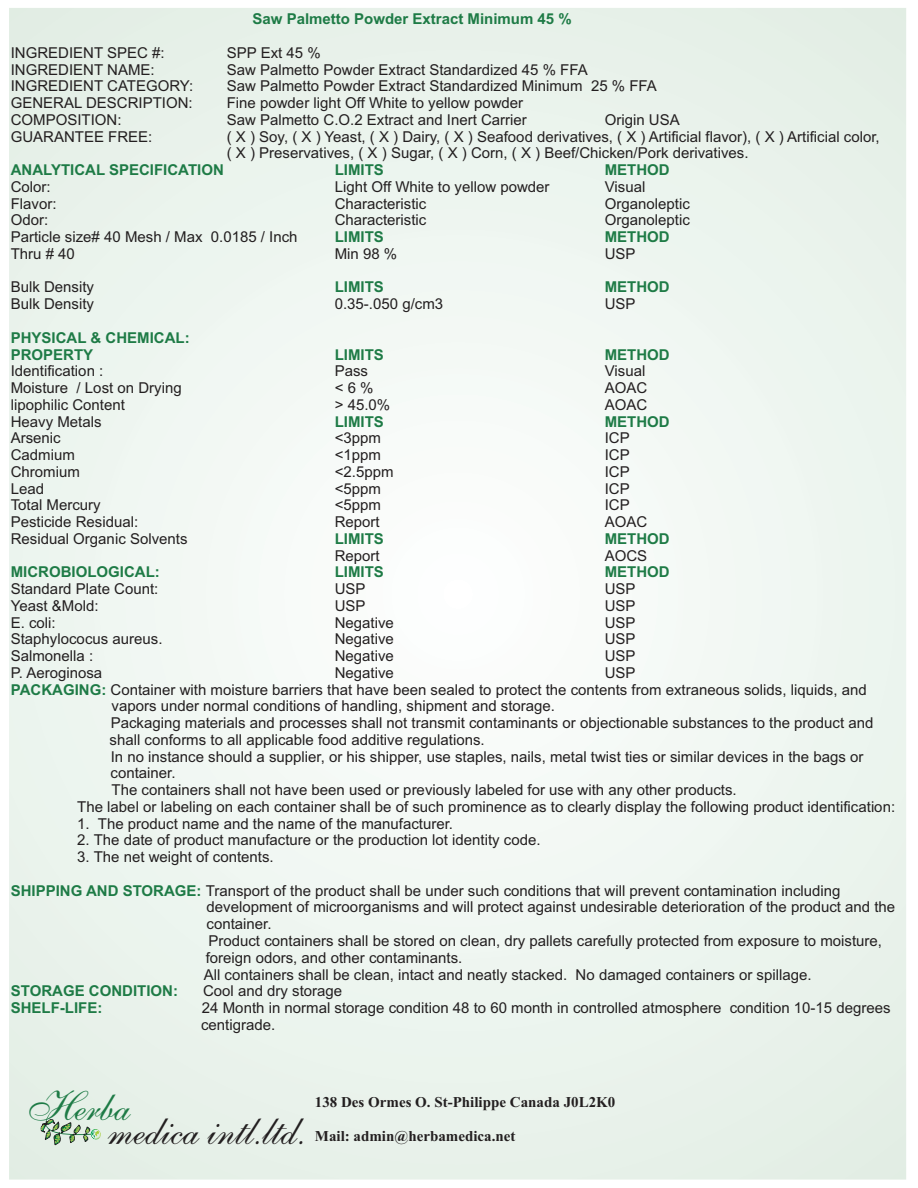
<style>
.page{position:relative;width:918px;height:1188px;background:#fff}
.page>*{position:absolute;margin:0;border:0;box-sizing:border-box;transform-origin:0 0}
.t1{font:41.85px "English 111 Vivace BT";color:#231f20}
.t2{font:41.85px "English 111 Vivace BT";color:#1e7b46}
.t3{font:15px/16.8px "Arial";color:#231f20}
.t4{font:700 15px/16.8px "Arial";color:#1e7b46}
.t5{font:700 15px "Times New Roman";color:#231f20}
.s1{font-weight:700;color:#1e7b46}
</style>
<div class="page">
<div style="left:9px;top:8px;width:897px;height:1172px;background:#edf5ef"></div>
<svg style="left:41px;top:1112px;width:60px;height:33px"></svg>
<p class="t4" style="left:253px;top:12px;width:321px">Saw Palmetto Powder Extract Minimum 45 %</p>
<p class="t3" style="left:11px;top:46px;width:155px">INGREDIENT SPEC #:</p>
<p class="t3" style="left:227px;top:46px;width:95px">SPP Ext 45 %</p>
<p class="t3" style="left:11px;top:62px;width:145px">INGREDIENT NAME:</p>
<p class="t3" style="left:227px;top:62px;width:362px">Saw Palmetto Powder Extract Standardized 45 % FFA</p>
<p class="t3" style="left:11px;top:79px;width:184px">INGREDIENT CATEGORY:</p>
<p class="t3" style="left:227px;top:79px;width:432px">Saw Palmetto Powder Extract Standardized Minimum 25 % FFA</p>
<p class="t3" style="left:11px;top:96px;width:183px">GENERAL DESCRIPTION:</p>
<p class="t3" style="left:227px;top:96px;width:298px">Fine powder light Off White to yellow powder</p>
<p class="t3" style="left:11px;top:113px;width:112px">COMPOSITION:</p>
<p class="t3" style="left:227px;top:113px;width:302px">Saw Palmetto C.O.2 Extract and Inert Carrier</p>
<p class="t3" style="left:605px;top:113px;width:77px">Origin USA</p>
<p class="t3" style="left:11px;top:129px;width:143px">GUARANTEE FREE:</p>
<p class="t3" style="left:227px;top:129px;width:654px">( X ) Soy, ( X ) Yeast, ( X ) Dairy, ( X ) Seafood derivatives, ( X ) Artificial flavor), ( X ) Artificial color, ( X ) Preservatives, ( X ) Sugar, ( X ) Corn, ( X ) Beef/Chicken/Pork derivatives.</p>
<p class="t3" style="left:11px;top:180px;width:42px">Color:</p>
<p class="t3" style="left:335px;top:180px;width:216px">Light Off White to yellow powder</p>
<p class="t3" style="left:605px;top:180px;width:42px">Visual</p>
<p class="t3" style="left:11px;top:196px;width:47px">Flavor:</p>
<p class="t3" style="left:335px;top:196px;width:93px">Characteristic</p>
<p class="t3" style="left:605px;top:196px;width:87px">Organoleptic</p>
<p class="t3" style="left:11px;top:213px;width:39px">Odor:</p>
<p class="t3" style="left:335px;top:213px;width:93px">Characteristic</p>
<p class="t3" style="left:605px;top:213px;width:87px">Organoleptic</p>
<p class="t3" style="left:11px;top:230px;width:288px">Particle size# 40 Mesh / Max 0.0185 / Inch<br>Thru # 40</p>
<p class="t4" style="left:11px;top:163px;width:215px">ANALYTICAL SPECIFICATION</p>
<p class="t4" style="left:335px;top:163px;width:51px">LIMITS</p>
<p class="t4" style="left:605px;top:163px;width:66px">METHOD</p>
<p class="t4" style="left:335px;top:230px;width:51px">LIMITS</p>
<p class="t4" style="left:605px;top:230px;width:66px">METHOD</p>
<p class="t3" style="left:335px;top:247px;width:64px">Min 98 %</p>
<p class="t3" style="left:605px;top:247px;width:32px">USP</p>
<p class="t3" style="left:11px;top:280px;width:85px">Bulk Density<br>Bulk Density</p>
<p class="t4" style="left:11px;top:330px;width:180px">PHYSICAL &amp; CHEMICAL:<br>PROPERTY</p>
<p class="t4" style="left:335px;top:280px;width:51px">LIMITS</p>
<p class="t4" style="left:605px;top:280px;width:66px">METHOD</p>
<p class="t3" style="left:335px;top:297px;width:110px">0.35-.050 g/cm3</p>
<p class="t3" style="left:605px;top:297px;width:32px">USP</p>
<p class="t4" style="left:335px;top:347px;width:51px">LIMITS</p>
<p class="t4" style="left:605px;top:347px;width:66px">METHOD</p>
<p class="t3" style="left:11px;top:364px;width:94px">Identification :</p>
<p class="t3" style="left:335px;top:364px;width:35px">Pass</p>
<p class="t3" style="left:605px;top:364px;width:42px">Visual</p>
<p class="t3" style="left:11px;top:381px;width:172px">Moisture / Lost on Drying</p>
<p class="t3" style="left:335px;top:381px;width:40px">&lt; 6 %</p>
<p class="t3" style="left:605px;top:381px;width:44px">AOAC</p>
<p class="t3" style="left:11px;top:398px;width:116px">lipophilic Content</p>
<p class="t3" style="left:335px;top:398px;width:57px">&gt; 45.0%</p>
<p class="t3" style="left:605px;top:398px;width:44px">AOAC</p>
<p class="t3" style="left:11px;top:414px;width:92px">Heavy Metals<br>Arsenic</p>
<p class="t4" style="left:335px;top:414px;width:51px">LIMITS</p>
<p class="t4" style="left:605px;top:414px;width:66px">METHOD</p>
<p class="t3" style="left:335px;top:431px;width:48px">&lt;3ppm</p>
<p class="t3" style="left:605px;top:431px;width:27px">ICP</p>
<p class="t3" style="left:11px;top:448px;width:66px">Cadmium</p>
<p class="t3" style="left:335px;top:448px;width:48px">&lt;1ppm</p>
<p class="t3" style="left:605px;top:448px;width:27px">ICP</p>
<p class="t3" style="left:11px;top:465px;width:71px">Chromium</p>
<p class="t3" style="left:335px;top:465px;width:60px">&lt;2.5ppm</p>
<p class="t3" style="left:605px;top:465px;width:27px">ICP</p>
<p class="t3" style="left:11px;top:481px;width:35px">Lead</p>
<p class="t3" style="left:335px;top:481px;width:48px">&lt;5ppm</p>
<p class="t3" style="left:605px;top:481px;width:27px">ICP</p>
<p class="t3" style="left:11px;top:498px;width:92px">Total Mercury</p>
<p class="t3" style="left:335px;top:498px;width:48px">&lt;5ppm</p>
<p class="t3" style="left:605px;top:498px;width:27px">ICP</p>
<p class="t3" style="left:11px;top:515px;width:129px">Pesticide Residual:</p>
<p class="t3" style="left:335px;top:515px;width:47px">Report</p>
<p class="t3" style="left:605px;top:515px;width:44px">AOAC</p>
<p class="t3" style="left:11px;top:532px;width:178px">Residual Organic Solvents</p>
<p class="t3" style="left:335px;top:548px;width:47px">Report</p>
<p class="t3" style="left:605px;top:548px;width:44px">AOCS</p>
<p class="t3" style="left:11px;top:582px;width:149px">Standard Plate Count:</p>
<p class="t3" style="left:335px;top:582px;width:32px">USP</p>
<p class="t3" style="left:605px;top:582px;width:32px">USP</p>
<p class="t3" style="left:11px;top:599px;width:89px">Yeast &amp;Mold:</p>
<p class="t3" style="left:335px;top:599px;width:32px">USP</p>
<p class="t3" style="left:605px;top:599px;width:32px">USP</p>
<p class="t3" style="left:11px;top:615px;width:47px">E. coli:</p>
<p class="t3" style="left:335px;top:615px;width:61px">Negative</p>
<p class="t3" style="left:605px;top:615px;width:32px">USP</p>
<p class="t3" style="left:11px;top:632px;width:153px">Staphylococus aureus.</p>
<p class="t3" style="left:335px;top:632px;width:61px">Negative</p>
<p class="t3" style="left:605px;top:632px;width:32px">USP</p>
<p class="t3" style="left:11px;top:649px;width:84px">Salmonella :</p>
<p class="t3" style="left:335px;top:649px;width:61px">Negative</p>
<p class="t3" style="left:605px;top:649px;width:32px">USP</p>
<p class="t3" style="left:11px;top:666px;width:93px">P. Aeroginosa</p>
<p class="t3" style="left:335px;top:666px;width:61px">Negative</p>
<p class="t3" style="left:605px;top:666px;width:32px">USP</p>
<p class="t3" style="left:11px;top:682px;width:857px"><span class="s1">PACKAGING:</span> Container with moisture barriers that have been sealed to protect the contents from extraneous solids, liquids, and</p>
<p class="t3" style="left:112px;top:699px;width:445px">vapors under normal conditions of handling, shipment and storage.</p>
<p class="t3" style="left:111px;top:716px;width:764px">Packaging materials and processes shall not transmit contaminants or objectionable substances to the product and</p>
<p class="t3" style="left:110px;top:733px;width:377px">shall conforms to all applicable food additive regulations.</p>
<p class="t3" style="left:111px;top:749px;width:754px">In no instance should a supplier, or his shipper, use staples, nails, metal twist ties or similar devices in the bags or</p>
<p class="t3" style="left:111px;top:766px;width:67px">container.</p>
<p class="t3" style="left:112px;top:783px;width:627px">The containers shall not have been used or previously labeled for use with any other products.</p>
<p class="t3" style="left:77px;top:800px;width:819px">The label or labeling on each container shall be of such prominence as to clearly display the following product identification:</p>
<p class="t3" style="left:77px;top:816px;width:377px">1. The product name and the name of the manufacturer.</p>
<p class="t3" style="left:77px;top:833px;width:465px">2. The date of product manufacture or the production lot identity code.</p>
<p class="t3" style="left:77px;top:850px;width:198px">3. The net weight of contents.</p>
<p class="t3" style="left:207px;top:883px;width:690px;text-indent:-196px"><span class="s1">SHIPPING AND STORAGE:</span> Transport of the product shall be under such conditions that will prevent contamination including development of microorganisms and will protect against undesirable deterioration of the product and the</p>
<p class="t3" style="left:208px;top:934px;width:675px">Product containers shall be stored on clean, dry pallets carefully protected from exposure to moisture,</p>
<p class="t3" style="left:206px;top:950px;width:258px">foreign odors, and other contaminants.</p>
<p class="t3" style="left:204px;top:967px;width:609px">All containers shall be clean, intact and neatly stacked. No damaged containers or spillage.</p>
<p class="t3" style="left:203px;top:984px;width:141px">Cool and dry storage</p>
<p class="t3" style="left:202px;top:1001px;width:690px">24 Month in normal storage condition 48 to 60 month in controlled atmosphere condition 10-15 degrees</p>
<p class="t3" style="left:201px;top:1018px;width:76px">centigrade.</p>
<p class="t4" style="left:335px;top:532px;width:51px">LIMITS</p>
<p class="t4" style="left:605px;top:532px;width:66px">METHOD</p>
<p class="t4" style="left:11px;top:565px;width:151px">MICROBIOLOGICAL:</p>
<p class="t4" style="left:335px;top:565px;width:51px">LIMITS</p>
<p class="t4" style="left:605px;top:565px;width:66px">METHOD</p>
<p class="t3" style="left:207px;top:917px;width:67px">container.</p>
<p class="t4" style="left:11px;top:984px;width:169px">STORAGE CONDITION:<br>SHELF-LIFE:</p>
<h1 class="t2" style="left:25px;top:1088px;width:107px">Herba</h1>
<h1 class="t1" style="left:108px;top:1112px;width:199px">medica intl.ltd.</h1>
<p class="t5" style="left:315px;top:1097px;width:302px">138 Des Ormes O. St-Philippe Canada J0L2K0</p>
<p class="t5" style="left:315px;top:1130px;width:202px">Mail: admin@herbamedica.net</p>
</div>
